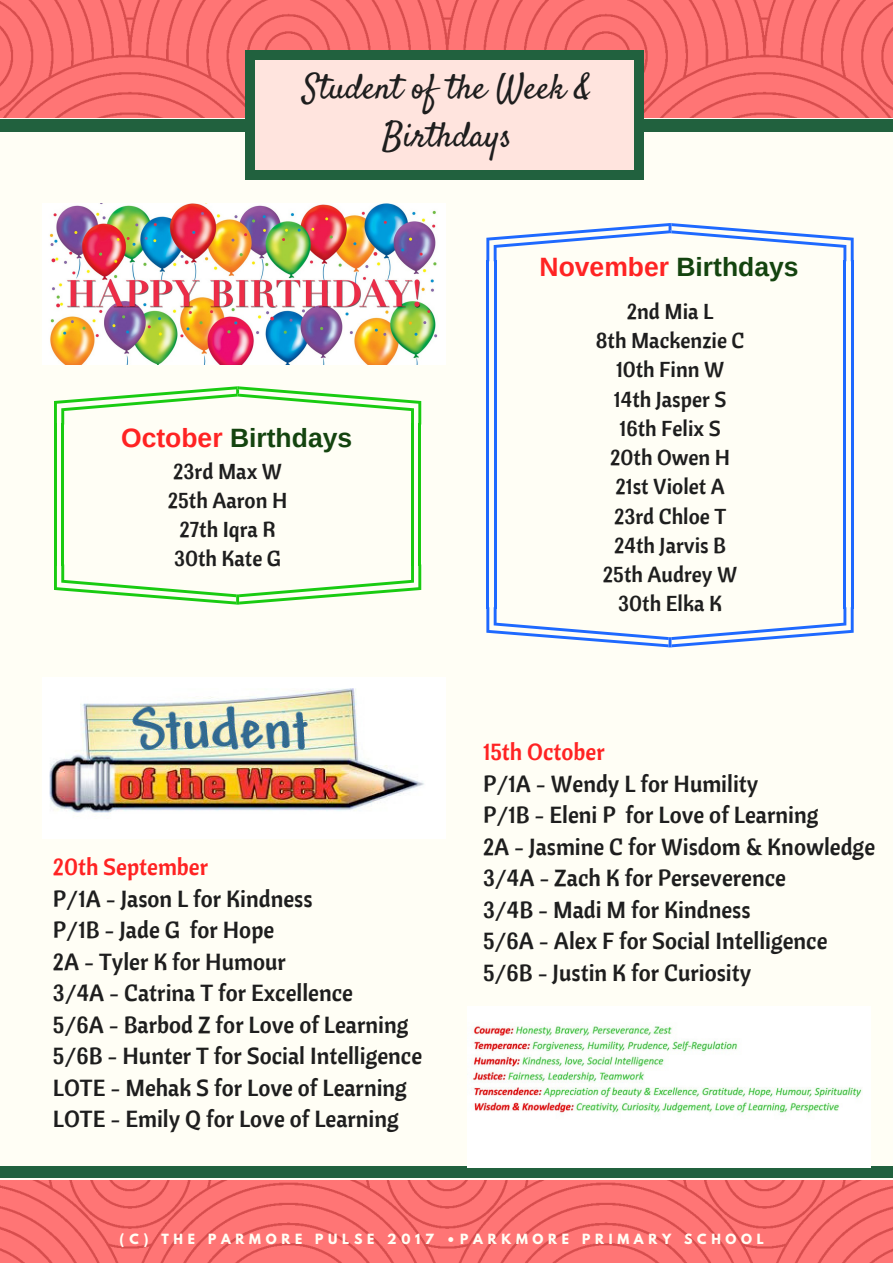
<style>
.page{position:relative;width:893px;height:1263px;background:#fff}
.page>*{position:absolute;margin:0;border:0;box-sizing:border-box;transform-origin:0 0}
.t1{font:34.8px/48.4px "Satisfy";color:#1e1e1e;text-align:center}
.t2{font:700 26.55px "Arimo";color:#14440f}
.t3{font:23.25px/31.5px "Cantora One";color:#1e1e1e}
.t4{font:23.25px "Cantora One";color:#ff2323}
.t5{font:21.45px/29.2px "Cantora One";color:#1e1e1e;text-align:center}
.t6{font:700 12.45px "League Spartan";letter-spacing:.38em;color:#fffef5}
.s1{color:#ff2323}
</style>
<div class="page">
<img style="left:0;top:0;width:893px;height:1263px">
<div style="left:0;top:118px;width:893px;height:1061px;background:#fffef5"></div>
<div style="left:0;top:1166px;width:893px;height:12px;background:#21613e"></div>
<div style="left:0;top:119px;width:893px;height:12px;background:#21613e"></div>
<div style="left:246px;top:57px;width:396px;height:116px;background:#ffe4de"></div>
<div style="left:634px;top:170px;width:9px;height:10px;background:#21613e"></div>
<div style="left:245px;top:59px;width:9px;height:112px;background:#21613e"></div>
<div style="left:245px;top:170px;width:9px;height:10px;background:#21613e"></div>
<div style="left:634px;top:59px;width:9px;height:112px;background:#21613e"></div>
<div style="left:254px;top:170px;width:381px;height:10px;background:#21613e"></div>
<div style="left:634px;top:50px;width:9px;height:10px;background:#21613e"></div>
<div style="left:245px;top:50px;width:9px;height:10px;background:#21613e"></div>
<div style="left:254px;top:50px;width:381px;height:10px;background:#21613e"></div>
<img style="left:49px;top:204px;width:389px;height:161px">
<hr style="left:61px;top:423px;width:3px;height:142px;background:#19cb11">
<hr style="left:54px;top:423px;width:3px;height:142px;background:#19cb11">
<hr style="left:411px;top:423px;width:3px;height:142px;background:#19cb11">
<hr style="left:418px;top:423px;width:3px;height:142px;background:#19cb11">
<svg style="left:54px;top:564px;width:367px;height:41px"></svg>
<svg style="left:54px;top:386px;width:367px;height:39px"></svg>
<hr style="left:494px;top:260px;width:3px;height:348px;background:#1e69ff">
<hr style="left:486px;top:260px;width:3px;height:348px;background:#1e69ff">
<hr style="left:843px;top:260px;width:3px;height:348px;background:#1e69ff">
<hr style="left:851px;top:260px;width:2px;height:348px;background:#1e69ff">
<svg style="left:486px;top:607px;width:367px;height:41px"></svg>
<svg style="left:486px;top:223px;width:367px;height:38px"></svg>
<img style="left:49px;top:688px;width:375px;height:125px">
<img style="left:467px;top:1026px;width:403px;height:142px">
<h1 class="t1" style="left:303px;top:66px;width:290px">Student of the Week &amp;<br>Birthdays</h1>
<p class="t2" style="left:121px;top:423px;width:232px"><span class="s1">October</span> Birthdays</p>
<p class="t5" style="left:168px;top:456px;width:121px">23rd Max W<br>25th Aaron H<br>27th Iqra R<br>30th Kate G</p>
<p class="t4" style="left:53px;top:852px;width:157px">20th September</p>
<p class="t3" style="left:53px;top:882px;width:371px">P/1A - Jason L for Kindness<br>P/1B - Jade G for Hope<br>2A - Tyler K for Humour<br>3/4A - Catrina T for Excellence<br>5/6A - Barbod Z for Love of Learning<br>5/6B - Hunter T for Social Intelligence<br>LOTE - Mehak S for Love of Learning<br>LOTE - Emily Q for Love of Learning</p>
<p class="t2" style="left:540px;top:252px;width:260px"><span class="s1">November</span> Birthdays</p>
<p class="t5" style="left:596px;top:296px;width:150px">2nd Mia L<br>8th Mackenzie C<br>10th Finn W<br>14th Jasper S<br>16th Felix S<br>20th Owen H<br>21st Violet A<br>23rd Chloe T<br>24th Jarvis B<br>25th Audrey W<br>30th Elka K</p>
<p class="t4" style="left:483px;top:737px;width:123px">15th October</p>
<p class="t3" style="left:483px;top:767px;width:394px">P/1A - Wendy L for Humility<br>P/1B - Eleni P for Love of Learning<br>2A - Jasmine C for Wisdom &amp; Knowledge<br>3/4A - Zach K for Perseverence<br>3/4B - Madi M for Kindness<br>5/6A - Alex F for Social Intelligence<br>5/6B - Justin K for Curiosity</p>
<p class="t6" style="left:120px;top:1233px;width:646px">(C) THE PARMORE PULSE 2017 •PARKMORE PRIMARY SCHOOL</p>
</div>
